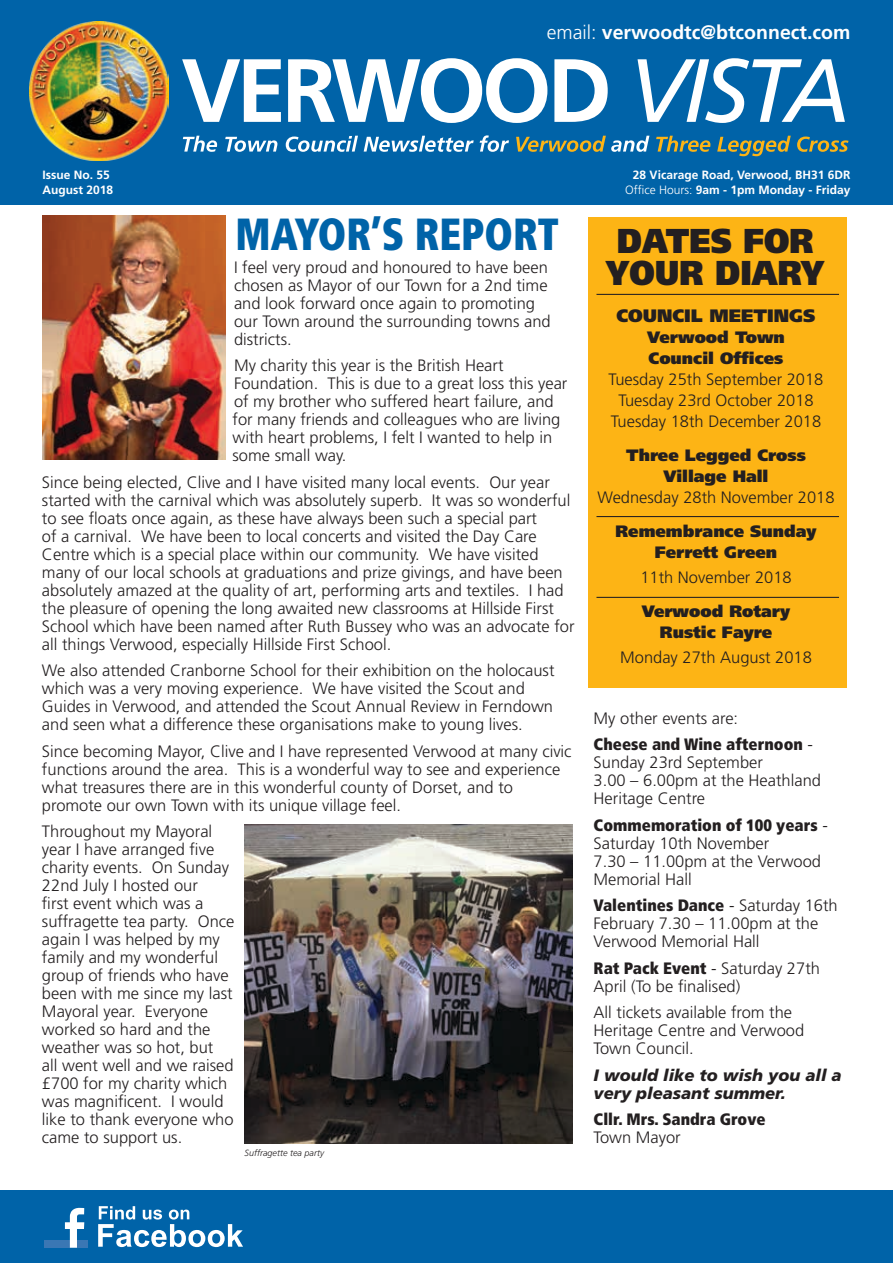
<style>
.page{position:relative;width:893px;height:1263px;background:#fff}
.page>*{position:absolute;margin:0;border:0;box-sizing:border-box;transform-origin:0 0}
.t1{font:900 condensed 45px "Frutiger LT";color:#0063a8;scale:.9 1}
.t2{font:900 34.5px/31.5px "Frutiger LT";color:#231f20;text-align:center;scale:.9 1}
.t3{font:700 19.5px "Frutiger LT";color:#fff}
.t4{font:900 18px "Frutiger LT";color:#231f20}
.t5{font:300 16.5px/18px "Frutiger LT";color:#231f20}
.t6{font:900 16.5px/21px "Frutiger LT";color:#231f20;text-align:center}
.t7{font:900 condensed 16.5px/26.5px "Frutiger LT";color:#231f20}
.t8{font:italic 900 16.5px/18px "Frutiger LT";color:#231f20}
.t9{font:700 12px/14.4px "Frutiger LT";color:#fff;text-align:right}
.t10{font:italic 300 9px "Frutiger LT";color:#231f20}
.s1{font-weight:300}
.s2{font-weight:300;font-stretch:normal}
.s3{font-weight:900;font-stretch:condensed}
</style>
<div class="page">
<div style="left:0;top:0;width:893px;height:205px;background:#0063a8"></div>
<img style="left:30px;top:21px;width:139px;height:139px">
<svg style="left:656px;top:136px;width:192px;height:20px"></svg>
<svg style="left:516px;top:136px;width:133px;height:16px"></svg>
<svg style="left:183px;top:135px;width:326px;height:17px"></svg>
<svg style="left:182px;top:58px;width:663px;height:65px"></svg>
<div style="left:588px;top:217px;width:259px;height:471px;background:#fdb415"></div>
<img style="left:43px;top:216px;width:183px;height:243px">
<hr style="left:596px;top:294px;width:243px;height:1px;background:#231f20">
<hr style="left:596px;top:516px;width:243px;height:1px;background:#231f20">
<hr style="left:596px;top:597px;width:243px;height:1px;background:#231f20">
<div style="left:0;top:1191px;width:893px;height:72px;background:#0063a8"></div>
<img style="left:244px;top:824px;width:328px;height:319px">
<div style="left:44px;top:1240px;width:44px;height:8px;background:#3a77b4"></div>
<svg style="left:65px;top:1208px;width:19px;height:40px"></svg>
<svg style="left:98px;top:1206px;width:145px;height:41px"></svg>
<p class="t9" style="left:43px;top:168px;width:72px;text-align:left">Issue No. 55<br>August 2018</p>
<p class="t3" style="left:547px;top:21px;width:305px"><span class="s1">email:</span> verwoodtc@btconnect.com</p>
<p class="t9" style="left:625px;top:168px;width:227px">28 Vicarage Road, Verwood, BH31 6DR<br><span class="s1">Office Hours:</span> 9am - 1pm Monday - Friday</p>
<h1 class="t1" style="left:235px;top:207px;width:361px">MAYOR’S REPORT</h1>
<p class="t5" style="left:234px;top:258px;width:318px">I feel very proud and honoured to have been chosen as Mayor of our Town for a 2nd time and look forward once again to promoting our Town around the surrounding towns and districts.</p>
<p class="t5" style="left:232px;top:357px;width:336px">My charity this year is the British Heart Foundation. This is due to a great loss this year of my brother who suffered heart failure, and for many friends and colleagues who are living with heart problems, I felt I wanted to help in some small way.</p>
<p class="t5" style="left:42px;top:473px;width:534px">Since being elected, Clive and I have visited many local events. Our year started with the carnival which was absolutely superb. It was so wonderful to see floats once again, as these have always been such a special part<br>of a carnival. We have been to local concerts and visited the Day Care Centre which is a special place within our community. We have visited many of our local schools at graduations and prize givings, and have been absolutely amazed at the quality of art, performing arts and textiles. I had the pleasure of opening the long awaited new classrooms at Hillside First School which have been named after Ruth Bussey who was an advocate for all things Verwood, especially Hillside First School.</p>
<p class="t5" style="left:42px;top:662px;width:514px">We also attended Cranborne School for their exhibition on the holocaust which was a very moving experience. We have visited the Scout and Guides in Verwood, and attended the Scout Annual Review in Ferndown and seen what a difference these organisations make to young lives.</p>
<p class="t5" style="left:42px;top:742px;width:531px">Since becoming Mayor, Clive and I have represented Verwood at many civic functions around the area. This is a wonderful way to see and experience what treasures there are in this wonderful county of Dorset, and to promote our own Town with its unique village feel.</p>
<p class="t5" style="left:42px;top:823px;width:194px">Throughout my Mayoral year I have arranged five charity events. On Sunday<br>22nd July I hosted our<br>first event which was a suffragette tea party. Once again I was helped by my family and my wonderful group of friends who have been with me since my last<br>Mayoral year. Everyone worked so hard and the weather was so hot, but<br>all went well and we raised £700 for my charity which was magnificent. I would like to thank everyone who came to support us.</p>
<p class="t10" style="left:244px;top:1148px;width:81px">Suffragette tea party</p>
<h2 class="t2" style="left:606px;top:225px;width:244px">DATES FOR<br>YOUR DIARY</h2>
<p class="t4" style="left:616px;top:305px;width:200px">COUNCIL MEETINGS</p>
<p class="t6" style="left:647px;top:327px;width:139px;text-align:left">Verwood Town<br>Council Offices</p>
<p class="t5" style="left:609px;top:369px;width:216px;line-height:21px;text-align:center">Tuesday 25th September 2018<br>Tuesday 23rd October 2018<br>Tuesday 18th December 2018</p>
<p class="t6" style="left:626px;top:445px;width:181px">Three Legged Cross<br>Village Hall</p>
<p class="t5" style="left:597px;top:489px;width:239px">Wednesday 28th November 2018</p>
<p class="t6" style="left:615px;top:520px;width:203px">Remembrance Sunday<br>Ferrett Green</p>
<p class="t5" style="left:640px;top:569px;width:153px">11th November 2018</p>
<p class="t6" style="left:642px;top:600px;width:150px">Verwood Rotary<br>Rustic Fayre</p>
<p class="t5" style="left:620px;top:649px;width:193px">Monday 27th August 2018</p>
<p class="t7" style="left:594px;top:705px;width:221px"><span class="s2">My other events are:<br></span>Cheese and Wine afternoon <span class="s2">-</span></p>
<p class="t5" style="left:594px;top:754px;width:229px">Sunday 23rd September<br>3.00 – 6.00pm at the Heathland<br>Heritage Centre</p>
<p class="t5" style="left:594px;top:816px;width:236px"><span class="s3">Commemoration of 100 years</span> -<br>Saturday 10th November<br>7.30 – 11.00pm at the Verwood<br>Memorial Hall</p>
<p class="t5" style="left:594px;top:897px;width:246px"><span class="s3">Valentines Dance</span> - Saturday 16th<br>February 7.30 – 11.00pm at the<br>Verwood Memorial Hall</p>
<p class="t5" style="left:594px;top:959px;width:228px"><span class="s3">Rat Pack Event</span> - Saturday 27th<br>April (To be finalised)</p>
<p class="t5" style="left:594px;top:1004px;width:212px">All tickets available from the<br>Heritage Centre and Verwood<br>Town Council.</p>
<p class="t8" style="left:594px;top:1066px;width:249px">I would like to wish you all a very pleasant summer.</p>
<p class="t7" style="left:594px;top:1106px;width:174px">Cllr. Mrs. Sandra Grove</p>
<p class="t5" style="left:594px;top:1129px;width:89px">Town Mayor</p>
</div>
